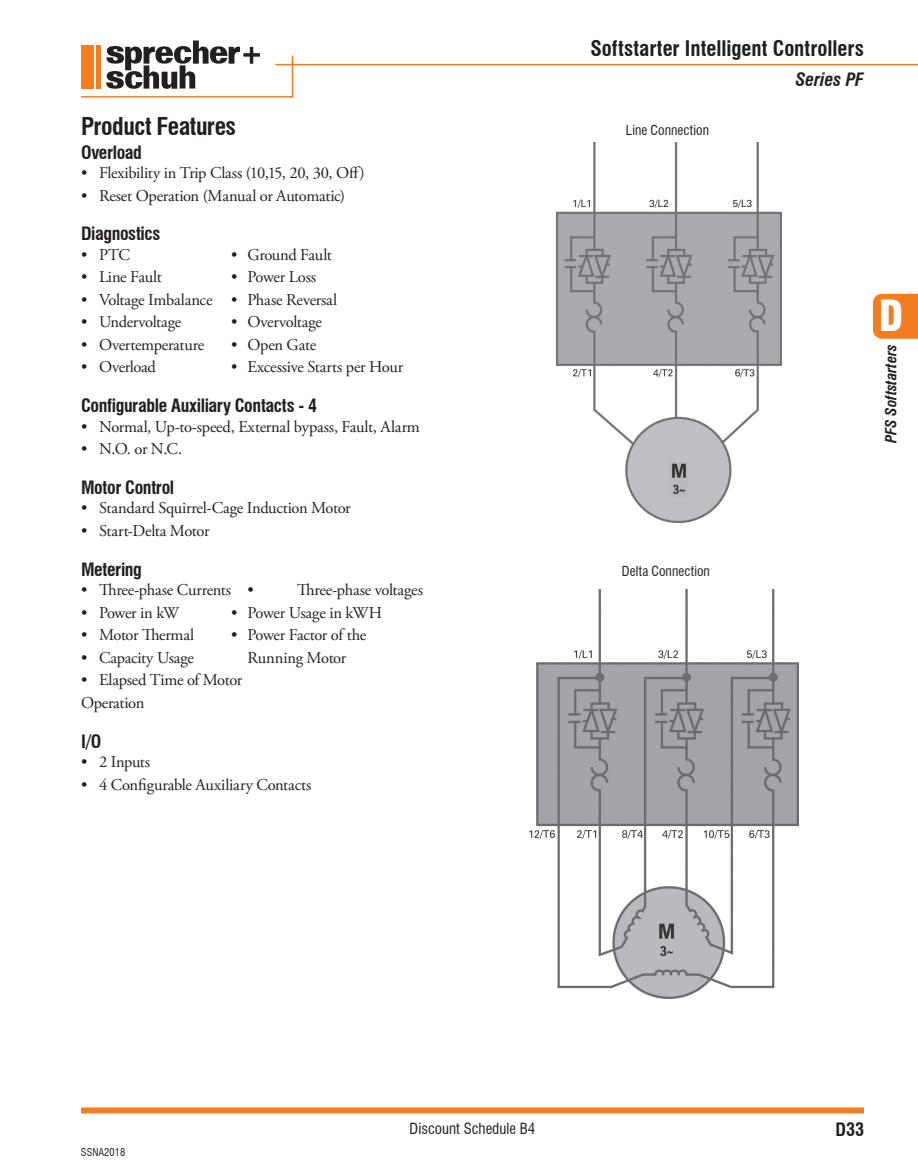
<style>
.page{position:relative;width:918px;height:1175px;background:#fff}
.page>*{position:absolute;margin:0;border:0;box-sizing:border-box;transform-origin:0 0}
.t1{font:900 condensed 42px "Swiss 721 BT";color:#fff}
.t2{font:700 condensed 24px "Swiss 721 BT";letter-spacing:-.02em;color:#231f20}
.t3{font:700 condensed 21px "Swiss 721 BT";color:#231f20}
.t4{font:700 condensed 18px "Swiss 721 BT";letter-spacing:-.02em;color:#231f20}
.t5{font:italic 700 condensed 18px "Swiss 721 BT";color:#231f20}
.t6{font:16.5px/22.5px "Adobe Garamond Pro";letter-spacing:-.015em;color:#231f20}
.t7{font:condensed 15px "Swiss 721 BT";color:#231f20}
.t8{font:italic 700 condensed 15px "Swiss 721 BT";letter-spacing:-.005em;color:#231f20}
.t9{font:condensed 13.5px "Swiss 721 BT";letter-spacing:.005em;color:#231f20}
.t10{font:condensed 10.5px "Swiss 721 BT";color:#231f20}
</style>
<div class="page">
<div style="left:873px;top:294px;width:45px;height:45px;background:#f47d21"></div>
<hr style="left:275px;top:64px;width:643px;height:1px;background:#f47d21">
<hr style="left:292px;top:56px;width:1px;height:41px;background:#f47d21">
<hr style="left:81px;top:96px;width:212px;height:2px;background:#f47d21">
<svg style="left:106px;top:41px;width:154px;height:48px"></svg>
<div style="left:81px;top:45px;width:13px;height:44px;background:#f47d21"></div>
<hr style="left:96px;top:45px;width:4px;height:44px;background:#f47d21">
<div style="left:81px;top:1107px;width:783px;height:6px;background:#f47d21"></div>
<img style="left:556px;top:142px;width:225px;height:380px">
<img style="left:529px;top:590px;width:269px;height:408px">
<h2 class="t2" style="left:81px;top:112px;width:157px">Product Features</h2>
<p class="t4" style="left:81px;top:141px;width:63px">Overload</p>
<p class="t6" style="left:81px;top:162px;width:285px">• Flexibility in Trip Class (10,15, 20, 30, Off)</p>
<p class="t6" style="left:81px;top:185px;width:266px">• Reset Operation (Manual or Automatic)</p>
<p class="t4" style="left:81px;top:223px;width:81px">Diagnostics</p>
<p class="t6" style="left:81px;top:244px;width:50px">• PTC</p>
<p class="t6" style="left:231px;top:244px;width:102px">• Ground Fault</p>
<p class="t6" style="left:81px;top:266px;width:82px">• Line Fault</p>
<p class="t6" style="left:231px;top:266px;width:87px">• Power Loss</p>
<p class="t6" style="left:81px;top:289px;width:258px">• Voltage Imbalance • Phase Reversal</p>
<p class="t6" style="left:81px;top:311px;width:102px">• Undervoltage</p>
<p class="t6" style="left:231px;top:311px;width:93px">• Overvoltage</p>
<p class="t6" style="left:81px;top:334px;width:125px">• Overtemperature</p>
<p class="t6" style="left:231px;top:334px;width:87px">• Open Gate</p>
<p class="t6" style="left:81px;top:356px;width:77px">• Overload</p>
<p class="t6" style="left:231px;top:356px;width:174px">• Excessive Starts per Hour</p>
<p class="t4" style="left:81px;top:395px;width:238px">Configurable Auxiliary Contacts - 4</p>
<p class="t6" style="left:81px;top:416px;width:340px">• Normal, Up-to-speed, External bypass, Fault, Alarm</p>
<p class="t6" style="left:81px;top:438px;width:103px">• N.O. or N.C.</p>
<p class="t4" style="left:81px;top:476px;width:95px">Motor Control</p>
<p class="t6" style="left:81px;top:497px;width:271px">• Standard Squirrel-Cage Induction Motor</p>
<p class="t6" style="left:81px;top:520px;width:130px">• Start-Delta Motor</p>
<p class="t4" style="left:81px;top:558px;width:63px">Metering</p>
<p class="t6" style="left:81px;top:579px;width:174px">• Three-phase Currents •</p>
<p class="t6" style="left:297px;top:579px;width:128px">Three-phase voltages</p>
<p class="t6" style="left:81px;top:602px;width:100px">• Power in kW</p>
<p class="t6" style="left:231px;top:602px;width:153px">• Power Usage in kWH</p>
<p class="t6" style="left:81px;top:624px;width:115px">• Motor Thermal</p>
<p class="t6" style="left:231px;top:624px;width:137px">• Power Factor of the</p>
<p class="t6" style="left:81px;top:647px;width:115px">• Capacity Usage</p>
<p class="t6" style="left:248px;top:647px;width:100px">Running Motor</p>
<p class="t6" style="left:81px;top:669px;width:163px">• Elapsed Time of Motor<br>Operation</p>
<p class="t4" style="left:81px;top:730px;width:22px">I/O</p>
<p class="t6" style="left:81px;top:751px;width:71px">• 2 Inputs</p>
<p class="t6" style="left:81px;top:773px;width:232px">• 4 Configurable Auxiliary Contacts</p>
<p class="t3" style="left:590px;top:36px;width:275px">Softstarter Intelligent Controllers</p>
<p class="t5" style="left:795px;top:69px;width:70px">Series PF</p>
<p class="t9" style="left:626px;top:122px;width:85px">Line Connection</p>
<p class="t9" style="left:622px;top:563px;width:90px">Delta Connection</p>
<h1 class="t1" style="left:879px;top:290px;width:26px">D</h1>
<p class="t8" style="left:882px;top:443px;width:100px;rotate:-90deg">PFS Softstarters</p>
<p class="t10" style="left:81px;top:1146px;width:46px">SSNA2018</p>
<p class="t7" style="left:410px;top:1119px;width:127px">Discount Schedule B4</p>
<p class="t4" style="left:835px;top:1118px;width:30px">D33</p>
</div>
